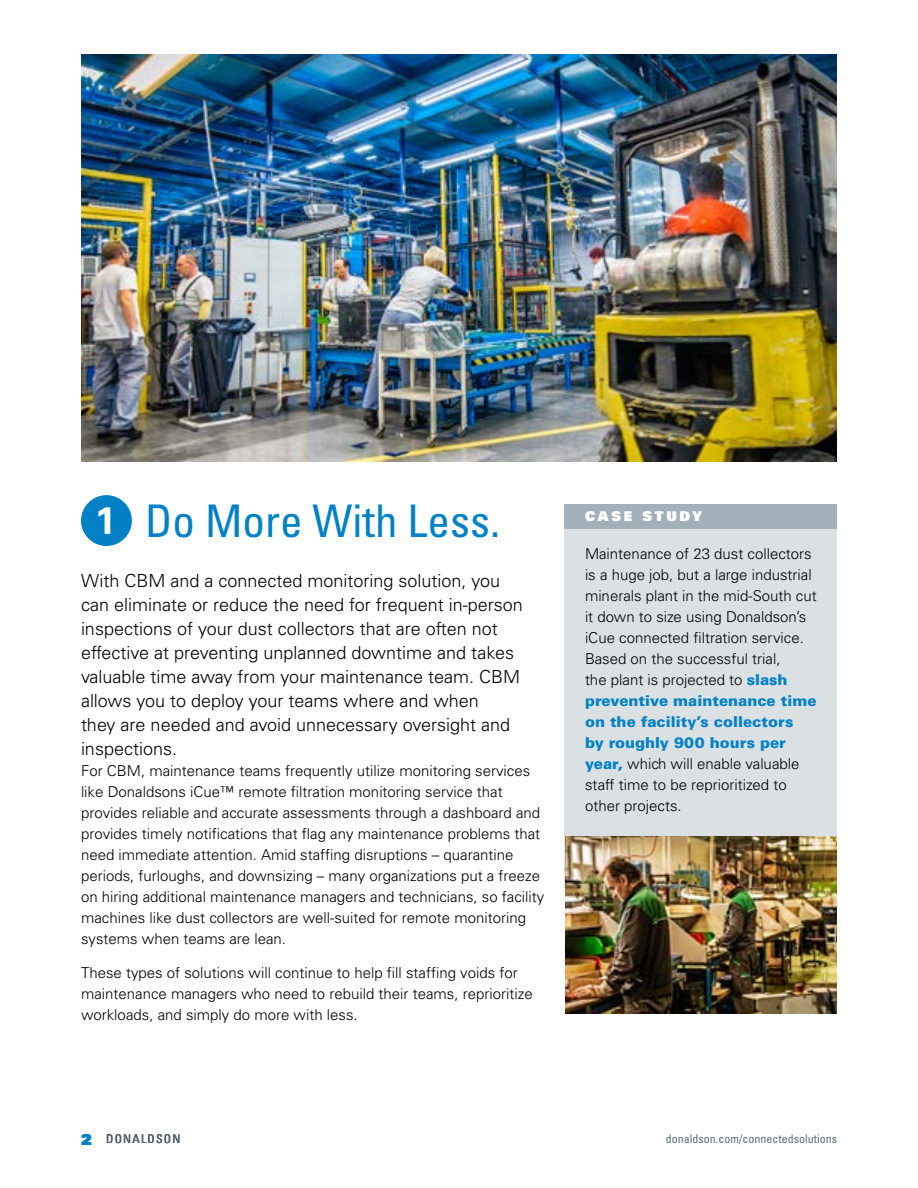
<style>
.page{position:relative;width:918px;height:1188px;background:#fff}
.page>*{position:absolute;margin:0;border:0;box-sizing:border-box;transform-origin:0 0}
.t1{font:condensed 45px "Univers LT Std";color:#0081c6}
.t2{font:300 18px/24px "Univers LT Std";color:#000}
.t3{font:300 15px/21px "Univers LT Std";color:#000}
.t4{font:13.5px "Univers LT Std X Black";letter-spacing:.2em;color:#fff}
.t5{font:condensed 12px "Univers LT Std";color:#5c6f7c}
.t6{font:condensed 12px "Univers LT Std";letter-spacing:.1em;color:#000}
.s1{font-weight:900;color:#0081c6}
.s2{font-family:"Univers LT Std X Black";font-stretch:normal;font-size:15px;color:#0081c6}
</style>
<div class="page">
<img style="left:81px;top:54px;width:756px;height:407px">
<div style="left:565px;top:528px;width:272px;height:359px;background:#dbe0e3"></div>
<img style="left:565px;top:836px;width:272px;height:177px">
<div style="left:565px;top:505px;width:272px;height:24px;background:#a2b0ba"></div>
<svg style="left:81px;top:495px;width:51px;height:51px"></svg>
<h1 class="t1" style="left:145px;top:492px;width:356px">Do More With Less.</h1>
<p class="t2" style="left:81px;top:569px;width:443px">With CBM and a connected monitoring solution, you can eliminate or reduce the need for frequent in-person inspections of your dust collectors that are often not effective at preventing unplanned downtime and takes valuable time away from your maintenance team. CBM allows you to deploy your teams where and when<br>they are needed and avoid unnecessary oversight and inspections.</p>
<p class="t3" style="left:81px;top:760px;width:465px">For CBM, maintenance teams frequently utilize monitoring services like Donaldsons iCue™ remote filtration monitoring service that provides reliable and accurate assessments through a dashboard and provides timely notifications that flag any maintenance problems that need immediate attention. Amid staffing disruptions – quarantine periods, furloughs, and downsizing – many organizations put a freeze on hiring additional maintenance managers and technicians, so facility machines like dust collectors are well-suited for remote monitoring systems when teams are lean.</p>
<p class="t3" style="left:81px;top:963px;width:453px">These types of solutions will continue to help fill staffing voids for maintenance managers who need to rebuild their teams, reprioritize workloads, and simply do more with less.</p>
<p class="t4" style="left:585px;top:507px;width:119px">CASE STUDY</p>
<p class="t3" style="left:585px;top:544px;width:233px">Maintenance of 23 dust collectors is a huge job, but a large industrial minerals plant in the mid-South cut it down to size using Donaldson’s iCue connected filtration service.<br>Based on the successful trial,<br>the plant is projected to <span class="s1">slash preventive maintenance time on the facility’s collectors<br>by roughly 900 hours per year,</span> which will enable valuable staff time to be reprioritized to other projects.</p>
<p class="t6" style="left:81px;top:1131px;width:101px"><span class="s2">2</span> DONALDSON</p>
<p class="t5" style="left:666px;top:1131px;width:173px">donaldson.com/connectedsolutions</p>
</div>
